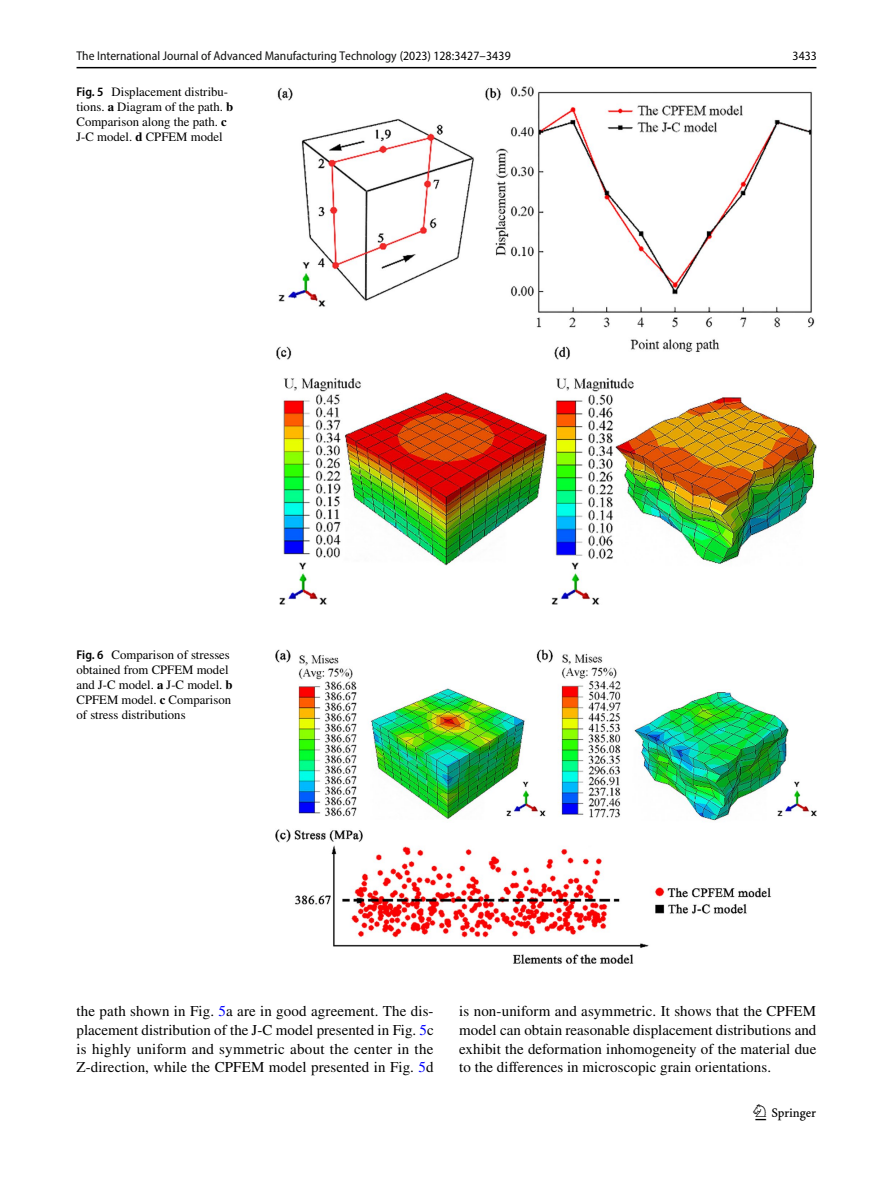
<style>
.page{position:relative;width:893px;height:1187px;background:#fff}
.page>*{position:absolute;margin:0;border:0;box-sizing:border-box;transform-origin:0 0}
.t1{font:22.5px "Springnew Regular 3";color:#000}
.t2{font:15px/18.8px "STIX";letter-spacing:.01em;color:#000;text-align:justify}
.t3{font:12.75px/15px "STIX";color:#000}
.t4{font:semi-condensed 12.75px "Myriad Pro";color:#131413}
.t5{font:semi-condensed 12.75px "Hmkpnk Myriad Pro";color:#000}
.s1{font-family:"Myriad Pro Semi Cn 2";font-stretch:normal;color:#000}
.s2{font-family:"Myriad Pro";font-weight:600;font-stretch:semi-condensed}
.s3{font-weight:700}
.s4{color:#00f}
</style>
<div class="page">
<hr style="left:77px;top:67px;width:739px;height:1px;background:#000">
<img style="left:276px;top:87px;width:540px;height:517px">
<img style="left:275px;top:649px;width:541px;height:314px">
<p class="t4" style="left:77px;top:51px;width:436px">The International Journal of Advanced Manufacturing Technology <span class="s1">(2023) 128:3427–3439</span></p>
<p class="t3" style="left:77px;top:85px;width:158px"><span class="s2">Fig. 5</span> Displacement distribu&shy;tions. <span class="s3">a</span> Diagram of the path. <span class="s3">b<br></span>Comparison along the path. <span class="s3">c<br></span>J-C model. <span class="s3">d</span> CPFEM model</p>
<p class="t3" style="left:77px;top:648px;width:158px"><span class="s2">Fig. 6</span> Comparison of stresses obtained from CPFEM model and J-C model. <span class="s3">a</span> J-C model. <span class="s3">b<br></span>CPFEM model. <span class="s3">c</span> Comparison of stress distributions</p>
<p class="t5" style="left:793px;top:51px;width:26px">3433</p>
<p class="t2" style="left:77px;top:1002px;width:359px">the path shown in Fig. <span class="s4">5</span>a are in good agreement. The dis&shy;placement distribution of the J-C model presented in Fig. <span class="s4">5</span>c is highly uniform and symmetric about the center in the Z-direction, while the CPFEM model presented in Fig. <span class="s4">5</span>d</p>
<p class="t2" style="left:459px;top:1002px;width:359px">is non-uniform and asymmetric. It shows that the CPFEM model can obtain reasonable displacement distributions and exhibit the deformation inhomogeneity of the material due to the differences in microscopic grain orientations.</p>
<h1 class="t1" style="left:755px;top:1104px;width:62px">1 3</h1>
</div>
